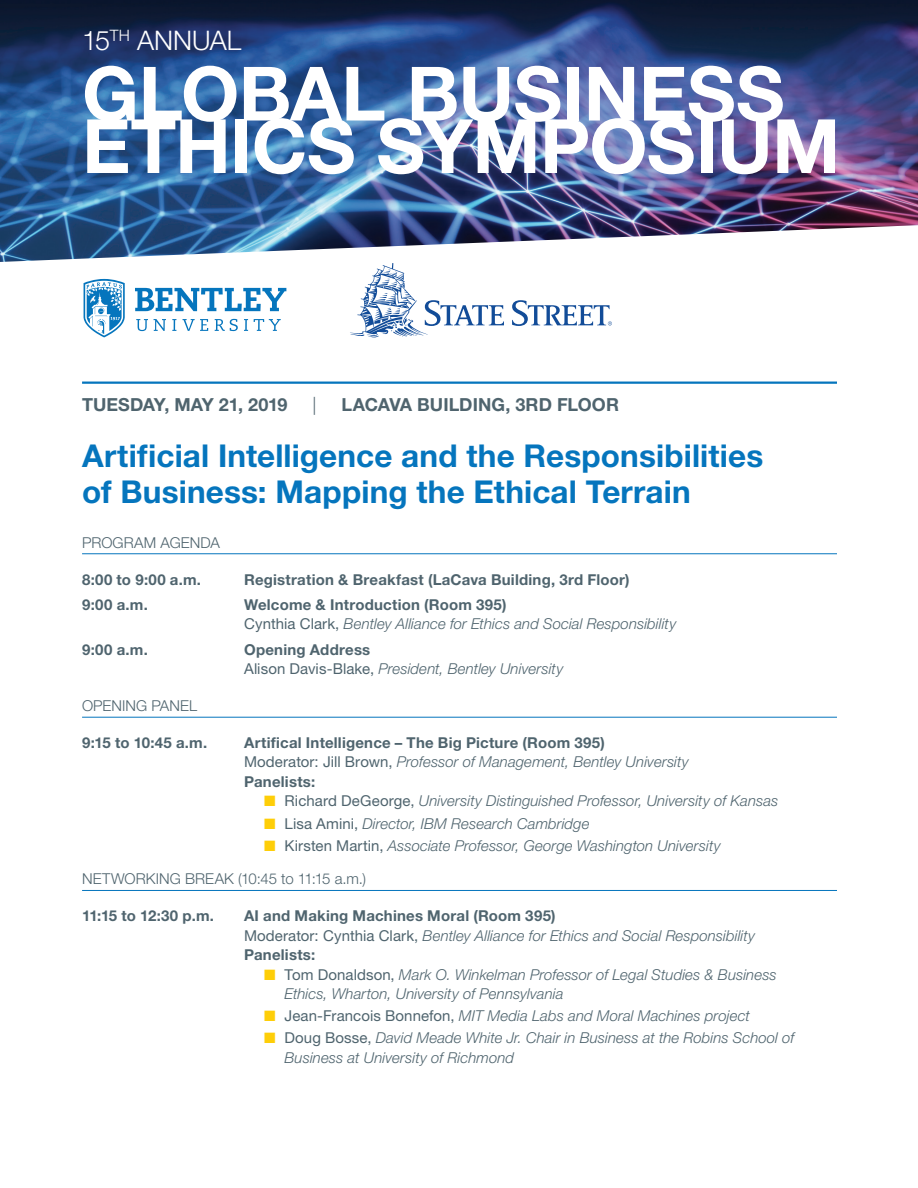
<style>
.page{position:relative;width:918px;height:1188px;background:#fff}
.page>*{position:absolute;margin:0;border:0;box-sizing:border-box;transform-origin:0 0}
.t1{font:700 75px "Helvetica Neue LT Std";letter-spacing:-.005em;color:#fff}
.t2{font:700 31.5px/36px "Helvetica Neue LT Std";letter-spacing:.005em;color:#0575bd}
.t3{font:300 27px "Helvetica Neue LT Std";color:#fff}
.t4{font:700 18px "Helvetica Neue LT Std";color:#4f646e}
.t5{font:300 18px "Helvetica Neue LT Std";color:#4f646e}
.t6{font:italic 300 15px/19.5px "Helvetica Neue LT Std";letter-spacing:.005em;color:#4f646e}
.t7{font:700 15px/19.5px "Helvetica Neue LT Std";letter-spacing:.015em;color:#4f646e}
.t8{font:300 15px "Helvetica Neue LT Std";letter-spacing:.005em;color:#4f646e}
.s1{font-weight:700;font-style:normal}
.s2{font-weight:400;font-style:normal}
.s3{font-weight:400}
.s4{font-weight:300;font-style:italic}
.s5{color:#fece08}
</style>
<div class="page">
<img style="left:0;top:0;width:918px;height:262px">
<hr style="left:82px;top:382px;width:755px;height:2px;background:#0575bd">
<hr style="left:82px;top:553px;width:755px;height:1px;background:#0575bd">
<hr style="left:82px;top:717px;width:755px;height:1px;background:#0575bd">
<hr style="left:82px;top:890px;width:755px;height:1px;background:#0575bd">
<svg style="left:135px;top:288px;width:151px;height:23px"></svg>
<svg style="left:136px;top:319px;width:12px;height:12px"></svg>
<svg style="left:154px;top:319px;width:12px;height:12px"></svg>
<svg style="left:172px;top:319px;width:4px;height:12px"></svg>
<svg style="left:183px;top:319px;width:25px;height:12px"></svg>
<svg style="left:215px;top:319px;width:23px;height:12px"></svg>
<svg style="left:244px;top:319px;width:4px;height:12px"></svg>
<svg style="left:254px;top:319px;width:27px;height:12px"></svg>
<svg style="left:83px;top:278px;width:42px;height:60px"></svg>
<svg style="left:350px;top:263px;width:262px;height:74px"></svg>
<h3 class="t3" style="left:82px;top:23px;width:161px">15<sup>TH</sup> ANNUAL</h3>
<h1 class="t1" style="left:82px;top:47px;width:704px">GLOBAL BUSINESS</h1>
<h1 class="t1" style="left:82px;top:100px;width:760px">ETHICS SYMPOSIUM</h1>
<p class="t4" style="left:82px;top:393px;width:207px">TUESDAY, MAY 21, 2019</p>
<p class="t5" style="left:313px;top:393px;width:5px">|</p>
<p class="t4" style="left:342px;top:393px;width:279px">LACAVA BUILDING, 3RD FLOOR</p>
<h2 class="t2" style="left:82px;top:437px;width:683px">Artificial Intelligence and the Responsibilities of Business: Mapping the Ethical Terrain</h2>
<p class="t8" style="left:82px;top:533px;width:139px">PROGRAM AGENDA</p>
<p class="t7" style="left:82px;top:569px;width:121px">8:00 to 9:00 a.m.</p>
<p class="t7" style="left:244px;top:569px;width:387px">Registration &amp; Breakfast (LaCava Building, 3rd Floor)</p>
<p class="t7" style="left:82px;top:594px;width:67px">9:00 a.m.</p>
<p class="t6" style="left:244px;top:595px;width:434px"><span class="s1">Welcome &amp; Introduction (Room 395)<br></span><span class="s2">Cynthia Clark,</span> Bentley Alliance for Ethics and Social Responsibility</p>
<p class="t7" style="left:82px;top:639px;width:67px">9:00 a.m.</p>
<p class="t6" style="left:244px;top:639px;width:321px"><span class="s1">Opening Address<br></span><span class="s2">Alison Davis-Blake,</span> President, Bentley University</p>
<p class="t8" style="left:82px;top:697px;width:116px">OPENING PANEL</p>
<p class="t7" style="left:82px;top:733px;width:127px">9:15 to 10:45 a.m.</p>
<p class="t7" style="left:244px;top:733px;width:446px">Artifical Intelligence – The Big Picture (Room 395)<br><span class="s3">Moderator: Jill Brown,</span> <span class="s4">Professor of Management, Bentley University<br></span>Panelists:</p>
<p class="t6" style="left:264px;top:791px;width:515px"><span class="s5">■</span> <span class="s2">Richard DeGeorge,</span> University Distinguished Professor, University of Kansas</p>
<p class="t6" style="left:264px;top:813px;width:327px"><span class="s5">■</span> <span class="s2">Lisa Amini,</span> Director, IBM Research Cambridge</p>
<p class="t6" style="left:264px;top:835px;width:458px"><span class="s5">■</span> <span class="s2">Kirsten Martin,</span> Associate Professor, George Washington University</p>
<p class="t8" style="left:82px;top:870px;width:285px">NETWORKING BREAK (10:45 to 11:15 a.m.)</p>
<p class="t7" style="left:82px;top:906px;width:133px">11:15 to 12:30 p.m.</p>
<p class="t6" style="left:244px;top:906px;width:513px"><span class="s1">AI and Making Machines Moral (Room 395)<br></span><span class="s2">Moderator: Cynthia Clark,</span> Bentley Alliance for Ethics and Social Responsibility<br><span class="s1">Panelists:</span></p>
<p class="t6" style="left:285px;top:964px;width:494px;text-indent:-20px"><span class="s5">■</span> <span class="s2">Tom Donaldson,</span> Mark O. Winkelman Professor of Legal Studies &amp; Business<br>Ethics, Wharton, University of Pennsylvania</p>
<p class="t6" style="left:264px;top:1006px;width:487px"><span class="s5">■</span> <span class="s2">Jean-Francois Bonnefon,</span> MIT Media Labs and Moral Machines project</p>
<p class="t6" style="left:285px;top:1028px;width:511px;text-indent:-20px"><span class="s5">■</span> <span class="s2">Doug Bosse,</span> David Meade White Jr. Chair in Business at the Robins School of<br>Business at University of Richmond</p>
</div>
